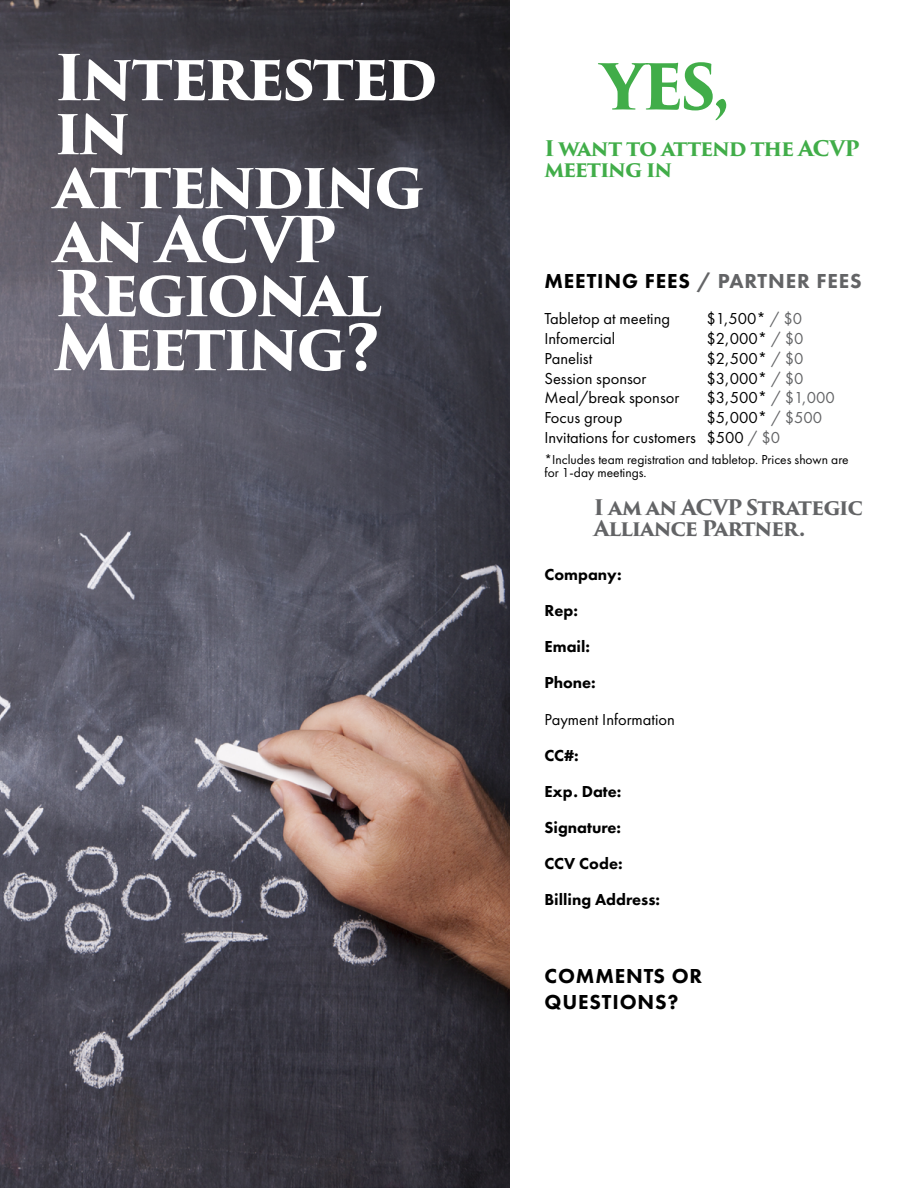
<style>
.page{position:relative;width:918px;height:1188px;background:#fff}
.page>*{position:absolute;margin:0;border:0;box-sizing:border-box;transform-origin:0 0}
.t1{font:700 61.5px/54px "Trajan Pro 3";letter-spacing:-.05em;color:#fff}
.t2{font:700 61.5px "Trajan Pro 3";color:#41ad49}
.t3{font:700 21px/21px "Trajan Pro 3";letter-spacing:-.055em;color:#636466}
.t4{font:700 21px/21px "Trajan Pro 3";letter-spacing:-.055em;color:#41ad49}
.t5{font:800 21px "Futura PT";letter-spacing:.04em;color:#636466}
.t6{font:800 21px/25.2px "Futura PT";letter-spacing:.04em;color:#000}
.t7{font:16.5px/19.8px "Futura PT";color:#000}
.t8{font:800 16.5px/36px "Futura PT";color:#000}
.t9{font:13.5px/13.5px "Futura PT";color:#000}
.s1{color:#000}
.s2{color:#636466}
</style>
<div class="page">
<img style="left:0;top:0;width:509px;height:1188px">
<h1 class="t1" style="left:54px;top:52px;width:385px">Interested in attending an ACVP<br>Regional<br>Meeting?</h1>
<h1 class="t2" style="left:601px;top:41px;width:130px">YES,</h1>
<p class="t4" style="left:544px;top:138px;width:317px">I want to attend the ACVP meeting in</p>
<p class="t5" style="left:544px;top:268px;width:319px"><span class="s1">MEETING FEES</span> / PARTNER FEES</p>
<p class="t7" style="left:544px;top:309px;width:127px">Tabletop at meeting</p>
<p class="t7" style="left:706px;top:309px;width:97px">$1,500* <span class="s2">/ $0</span></p>
<p class="t7" style="left:544px;top:328px;width:72px">Infomercial</p>
<p class="t7" style="left:706px;top:328px;width:98px">$2,000* <span class="s2">/ $0</span></p>
<p class="t7" style="left:544px;top:348px;width:49px">Panelist</p>
<p class="t7" style="left:707px;top:348px;width:98px">$2,500* <span class="s2">/ $0</span></p>
<p class="t7" style="left:544px;top:368px;width:104px">Session sponsor</p>
<p class="t7" style="left:706px;top:368px;width:98px">$3,000* <span class="s2">/ $0</span></p>
<p class="t7" style="left:544px;top:388px;width:136px">Meal/break sponsor</p>
<p class="t7" style="left:706px;top:388px;width:130px">$3,500* <span class="s2">/ $1,000</span></p>
<p class="t7" style="left:544px;top:408px;width:79px">Focus group</p>
<p class="t7" style="left:544px;top:408px;width:279px;text-indent:162px">$5,000* <span class="s2">/ $500<br></span>Invitations for customers $500 <span class="s2">/ $0</span></p>
<p class="t9" style="left:544px;top:453px;width:306px">*Includes team registration and tabletop. Prices shown are for 1-day meetings.</p>
<p class="t3" style="left:594px;top:497px;width:271px">I am an ACVP Strategic<br>Alliance Partner.</p>
<p class="t8" style="left:544px;top:557px;width:79px">Company:<br>Rep:<br>Email:<br>Phone:</p>
<p class="t7" style="left:544px;top:709px;width:132px">Payment Information</p>
<p class="t8" style="left:544px;top:737px;width:117px">CC#:<br>Exp. Date:<br>Signature:<br>CCV Code:<br>Billing Address:</p>
<p class="t6" style="left:544px;top:963px;width:159px">COMMENTS OR<br>QUESTIONS?</p>
</div>
